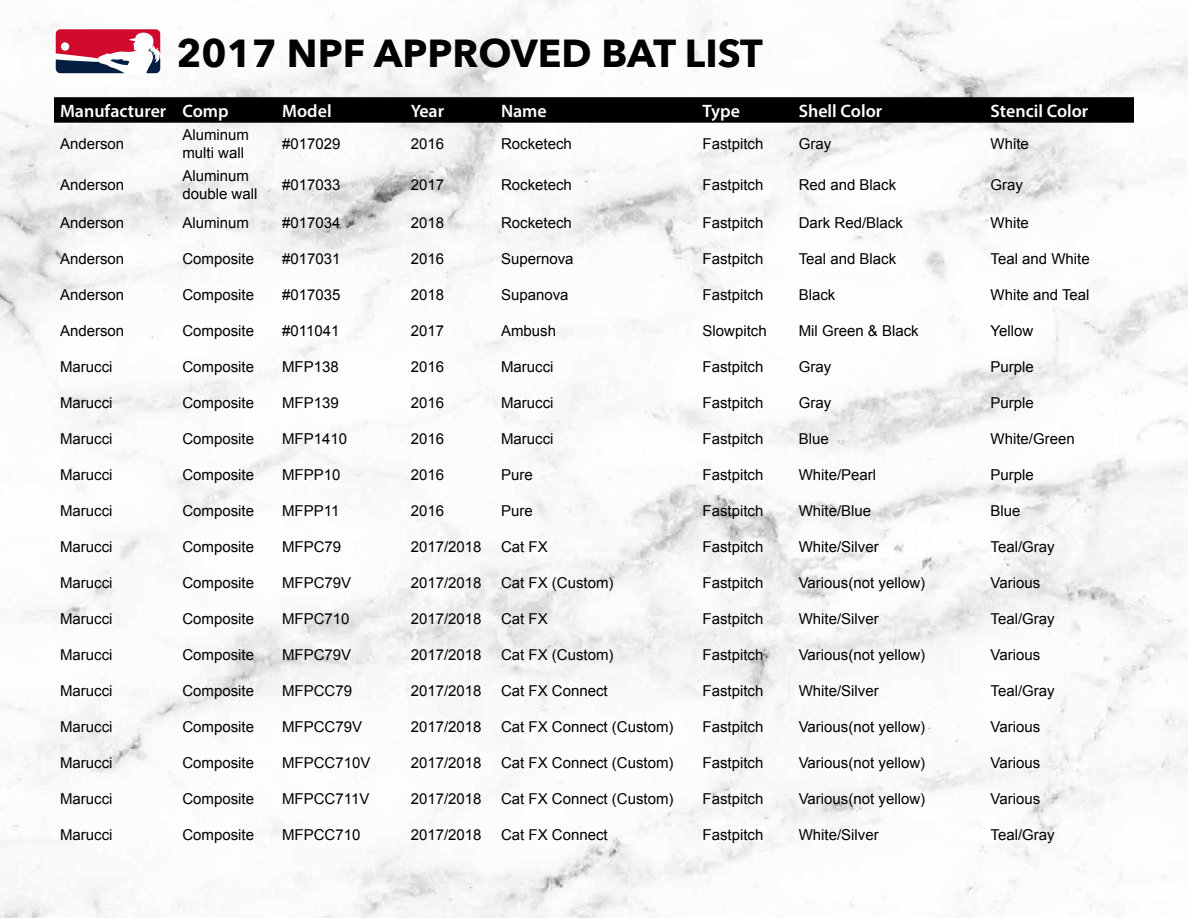
<style>
.page{position:relative;width:1188px;height:918px;background:#fff}
.page>*{position:absolute;margin:0;border:0;box-sizing:border-box;transform-origin:0 0}
.t1{font:700 39px "Avenir Next";color:#000}
.t2{font:600 18px "Myriad Pro";color:#fff}
.t3{font:15px/18px "Arial";color:#000}
</style>
<div class="page">
<img style="left:0;top:0;width:1188px;height:918px">
<svg style="left:54px;top:97px;width:1080px;height:26px;background:#040404"></svg>
<svg style="left:54px;top:28px;width:108px;height:47px"></svg>
<svg style="left:56px;top:29px;width:105px;height:59px"></svg>
<h1 class="t1" style="left:176px;top:19px;width:588px">2017 NPF APPROVED BAT LIST</h1>
<p class="t2" style="left:60px;top:99px;width:170px">Manufacturer Comp</p>
<p class="t2" style="left:282px;top:99px;width:51px">Model</p>
<p class="t2" style="left:411px;top:99px;width:35px">Year</p>
<p class="t2" style="left:501px;top:99px;width:47px">Name</p>
<p class="t2" style="left:703px;top:99px;width:39px">Type</p>
<p class="t2" style="left:799px;top:99px;width:85px">Shell Color</p>
<p class="t2" style="left:991px;top:99px;width:99px">Stencil Color</p>
<p class="t3" style="left:60px;top:135px;width:66px">Anderson</p>
<p class="t3" style="left:182px;top:126px;width:68px">Aluminum multi wall</p>
<p class="t3" style="left:282px;top:135px;width:60px">#017029</p>
<p class="t3" style="left:411px;top:135px;width:35px">2016</p>
<p class="t3" style="left:501px;top:135px;width:72px">Rocketech</p>
<p class="t3" style="left:703px;top:135px;width:62px">Fastpitch</p>
<p class="t3" style="left:799px;top:135px;width:34px">Gray</p>
<p class="t3" style="left:991px;top:135px;width:40px">White</p>
<p class="t3" style="left:60px;top:175px;width:66px">Anderson</p>
<p class="t3" style="left:182px;top:166px;width:77px">Aluminum double wall</p>
<p class="t3" style="left:282px;top:175px;width:60px">#017033</p>
<p class="t3" style="left:411px;top:175px;width:35px">2017</p>
<p class="t3" style="left:501px;top:175px;width:72px">Rocketech</p>
<p class="t3" style="left:703px;top:175px;width:62px">Fastpitch</p>
<p class="t3" style="left:799px;top:175px;width:99px">Red and Black</p>
<p class="t3" style="left:991px;top:175px;width:34px">Gray</p>
<p class="t3" style="left:60px;top:214px;width:66px">Anderson</p>
<p class="t3" style="left:182px;top:214px;width:68px">Aluminum</p>
<p class="t3" style="left:282px;top:214px;width:60px">#017034</p>
<p class="t3" style="left:411px;top:214px;width:35px">2018</p>
<p class="t3" style="left:501px;top:214px;width:72px">Rocketech</p>
<p class="t3" style="left:703px;top:214px;width:62px">Fastpitch</p>
<p class="t3" style="left:799px;top:214px;width:106px">Dark Red/Black</p>
<p class="t3" style="left:991px;top:214px;width:40px">White</p>
<p class="t3" style="left:60px;top:250px;width:66px">Anderson</p>
<p class="t3" style="left:182px;top:250px;width:73px">Composite</p>
<p class="t3" style="left:282px;top:250px;width:60px">#017031</p>
<p class="t3" style="left:411px;top:250px;width:35px">2016</p>
<p class="t3" style="left:501px;top:250px;width:74px">Supernova</p>
<p class="t3" style="left:703px;top:250px;width:62px">Fastpitch</p>
<p class="t3" style="left:799px;top:250px;width:99px">Teal and Black</p>
<p class="t3" style="left:991px;top:250px;width:101px">Teal and White</p>
<p class="t3" style="left:60px;top:286px;width:66px">Anderson</p>
<p class="t3" style="left:182px;top:286px;width:73px">Composite</p>
<p class="t3" style="left:282px;top:286px;width:60px">#017035</p>
<p class="t3" style="left:411px;top:286px;width:35px">2018</p>
<p class="t3" style="left:501px;top:286px;width:69px">Supanova</p>
<p class="t3" style="left:703px;top:286px;width:62px">Fastpitch</p>
<p class="t3" style="left:799px;top:286px;width:38px">Black</p>
<p class="t3" style="left:991px;top:286px;width:100px">White and Teal</p>
<p class="t3" style="left:60px;top:322px;width:66px">Anderson</p>
<p class="t3" style="left:182px;top:322px;width:73px">Composite</p>
<p class="t3" style="left:282px;top:322px;width:59px">#011041</p>
<p class="t3" style="left:411px;top:322px;width:35px">2017</p>
<p class="t3" style="left:501px;top:322px;width:57px">Ambush</p>
<p class="t3" style="left:703px;top:322px;width:66px">Slowpitch</p>
<p class="t3" style="left:799px;top:322px;width:122px">Mil Green &amp; Black</p>
<p class="t3" style="left:991px;top:322px;width:44px">Yellow</p>
<p class="t3" style="left:60px;top:358px;width:54px">Marucci</p>
<p class="t3" style="left:182px;top:358px;width:73px">Composite</p>
<p class="t3" style="left:282px;top:358px;width:58px">MFP138</p>
<p class="t3" style="left:411px;top:358px;width:35px">2016</p>
<p class="t3" style="left:501px;top:358px;width:54px">Marucci</p>
<p class="t3" style="left:703px;top:358px;width:62px">Fastpitch</p>
<p class="t3" style="left:799px;top:358px;width:34px">Gray</p>
<p class="t3" style="left:991px;top:358px;width:45px">Purple</p>
<p class="t3" style="left:60px;top:394px;width:54px">Marucci</p>
<p class="t3" style="left:182px;top:394px;width:73px">Composite</p>
<p class="t3" style="left:282px;top:394px;width:58px">MFP139</p>
<p class="t3" style="left:411px;top:394px;width:35px">2016</p>
<p class="t3" style="left:501px;top:394px;width:54px">Marucci</p>
<p class="t3" style="left:703px;top:394px;width:62px">Fastpitch</p>
<p class="t3" style="left:799px;top:394px;width:34px">Gray</p>
<p class="t3" style="left:991px;top:394px;width:45px">Purple</p>
<p class="t3" style="left:60px;top:430px;width:54px">Marucci</p>
<p class="t3" style="left:182px;top:430px;width:73px">Composite</p>
<p class="t3" style="left:282px;top:430px;width:67px">MFP1410</p>
<p class="t3" style="left:411px;top:430px;width:35px">2016</p>
<p class="t3" style="left:501px;top:430px;width:54px">Marucci</p>
<p class="t3" style="left:703px;top:430px;width:62px">Fastpitch</p>
<p class="t3" style="left:799px;top:430px;width:32px">Blue</p>
<p class="t3" style="left:991px;top:430px;width:86px">White/Green</p>
<p class="t3" style="left:60px;top:466px;width:54px">Marucci</p>
<p class="t3" style="left:182px;top:466px;width:73px">Composite</p>
<p class="t3" style="left:282px;top:466px;width:60px">MFPP10</p>
<p class="t3" style="left:411px;top:466px;width:35px">2016</p>
<p class="t3" style="left:501px;top:466px;width:33px">Pure</p>
<p class="t3" style="left:703px;top:466px;width:62px">Fastpitch</p>
<p class="t3" style="left:799px;top:466px;width:79px">White/Pearl</p>
<p class="t3" style="left:991px;top:466px;width:45px">Purple</p>
<p class="t3" style="left:60px;top:502px;width:54px">Marucci</p>
<p class="t3" style="left:182px;top:502px;width:73px">Composite</p>
<p class="t3" style="left:282px;top:502px;width:59px">MFPP11</p>
<p class="t3" style="left:411px;top:502px;width:35px">2016</p>
<p class="t3" style="left:501px;top:502px;width:33px">Pure</p>
<p class="t3" style="left:703px;top:502px;width:62px">Fastpitch</p>
<p class="t3" style="left:799px;top:502px;width:74px">White/Blue</p>
<p class="t3" style="left:991px;top:502px;width:32px">Blue</p>
<p class="t3" style="left:60px;top:538px;width:54px">Marucci</p>
<p class="t3" style="left:182px;top:538px;width:73px">Composite</p>
<p class="t3" style="left:282px;top:538px;width:61px">MFPC79</p>
<p class="t3" style="left:411px;top:538px;width:72px">2017/2018</p>
<p class="t3" style="left:501px;top:538px;width:48px">Cat FX</p>
<p class="t3" style="left:703px;top:538px;width:62px">Fastpitch</p>
<p class="t3" style="left:799px;top:538px;width:82px">White/Silver</p>
<p class="t3" style="left:991px;top:538px;width:66px">Teal/Gray</p>
<p class="t3" style="left:60px;top:574px;width:54px">Marucci</p>
<p class="t3" style="left:182px;top:574px;width:73px">Composite</p>
<p class="t3" style="left:282px;top:574px;width:71px">MFPC79V</p>
<p class="t3" style="left:411px;top:574px;width:72px">2017/2018</p>
<p class="t3" style="left:501px;top:574px;width:114px">Cat FX (Custom)</p>
<p class="t3" style="left:703px;top:574px;width:62px">Fastpitch</p>
<p class="t3" style="left:799px;top:574px;width:128px">Various(not yellow)</p>
<p class="t3" style="left:991px;top:574px;width:51px">Various</p>
<p class="t3" style="left:60px;top:610px;width:54px">Marucci</p>
<p class="t3" style="left:182px;top:610px;width:73px">Composite</p>
<p class="t3" style="left:282px;top:610px;width:69px">MFPC710</p>
<p class="t3" style="left:411px;top:610px;width:72px">2017/2018</p>
<p class="t3" style="left:501px;top:610px;width:48px">Cat FX</p>
<p class="t3" style="left:703px;top:610px;width:62px">Fastpitch</p>
<p class="t3" style="left:799px;top:610px;width:82px">White/Silver</p>
<p class="t3" style="left:991px;top:610px;width:66px">Teal/Gray</p>
<p class="t3" style="left:60px;top:646px;width:54px">Marucci</p>
<p class="t3" style="left:182px;top:646px;width:73px">Composite</p>
<p class="t3" style="left:282px;top:646px;width:71px">MFPC79V</p>
<p class="t3" style="left:411px;top:646px;width:72px">2017/2018</p>
<p class="t3" style="left:501px;top:646px;width:114px">Cat FX (Custom)</p>
<p class="t3" style="left:703px;top:646px;width:62px">Fastpitch</p>
<p class="t3" style="left:799px;top:646px;width:128px">Various(not yellow)</p>
<p class="t3" style="left:991px;top:646px;width:51px">Various</p>
<p class="t3" style="left:60px;top:682px;width:54px">Marucci</p>
<p class="t3" style="left:182px;top:682px;width:73px">Composite</p>
<p class="t3" style="left:282px;top:682px;width:72px">MFPCC79</p>
<p class="t3" style="left:411px;top:682px;width:72px">2017/2018</p>
<p class="t3" style="left:501px;top:682px;width:108px">Cat FX Connect</p>
<p class="t3" style="left:703px;top:682px;width:62px">Fastpitch</p>
<p class="t3" style="left:799px;top:682px;width:82px">White/Silver</p>
<p class="t3" style="left:991px;top:682px;width:66px">Teal/Gray</p>
<p class="t3" style="left:60px;top:718px;width:54px">Marucci</p>
<p class="t3" style="left:182px;top:718px;width:73px">Composite</p>
<p class="t3" style="left:282px;top:718px;width:82px">MFPCC79V</p>
<p class="t3" style="left:411px;top:718px;width:72px">2017/2018</p>
<p class="t3" style="left:501px;top:718px;width:174px">Cat FX Connect (Custom)</p>
<p class="t3" style="left:703px;top:718px;width:62px">Fastpitch</p>
<p class="t3" style="left:799px;top:718px;width:128px">Various(not yellow)</p>
<p class="t3" style="left:991px;top:718px;width:51px">Various</p>
<p class="t3" style="left:60px;top:754px;width:54px">Marucci</p>
<p class="t3" style="left:182px;top:754px;width:73px">Composite</p>
<p class="t3" style="left:282px;top:754px;width:90px">MFPCC710V</p>
<p class="t3" style="left:411px;top:754px;width:72px">2017/2018</p>
<p class="t3" style="left:501px;top:754px;width:174px">Cat FX Connect (Custom)</p>
<p class="t3" style="left:703px;top:754px;width:62px">Fastpitch</p>
<p class="t3" style="left:799px;top:754px;width:128px">Various(not yellow)</p>
<p class="t3" style="left:991px;top:754px;width:51px">Various</p>
<p class="t3" style="left:60px;top:790px;width:54px">Marucci</p>
<p class="t3" style="left:182px;top:790px;width:73px">Composite</p>
<p class="t3" style="left:282px;top:790px;width:89px">MFPCC711V</p>
<p class="t3" style="left:411px;top:790px;width:72px">2017/2018</p>
<p class="t3" style="left:501px;top:790px;width:174px">Cat FX Connect (Custom)</p>
<p class="t3" style="left:703px;top:790px;width:62px">Fastpitch</p>
<p class="t3" style="left:799px;top:790px;width:128px">Various(not yellow)</p>
<p class="t3" style="left:991px;top:790px;width:51px">Various</p>
<p class="t3" style="left:60px;top:826px;width:54px">Marucci</p>
<p class="t3" style="left:182px;top:826px;width:73px">Composite</p>
<p class="t3" style="left:282px;top:826px;width:80px">MFPCC710</p>
<p class="t3" style="left:411px;top:826px;width:72px">2017/2018</p>
<p class="t3" style="left:501px;top:826px;width:108px">Cat FX Connect</p>
<p class="t3" style="left:703px;top:826px;width:62px">Fastpitch</p>
<p class="t3" style="left:799px;top:826px;width:82px">White/Silver</p>
<p class="t3" style="left:991px;top:826px;width:66px">Teal/Gray</p>
</div>
